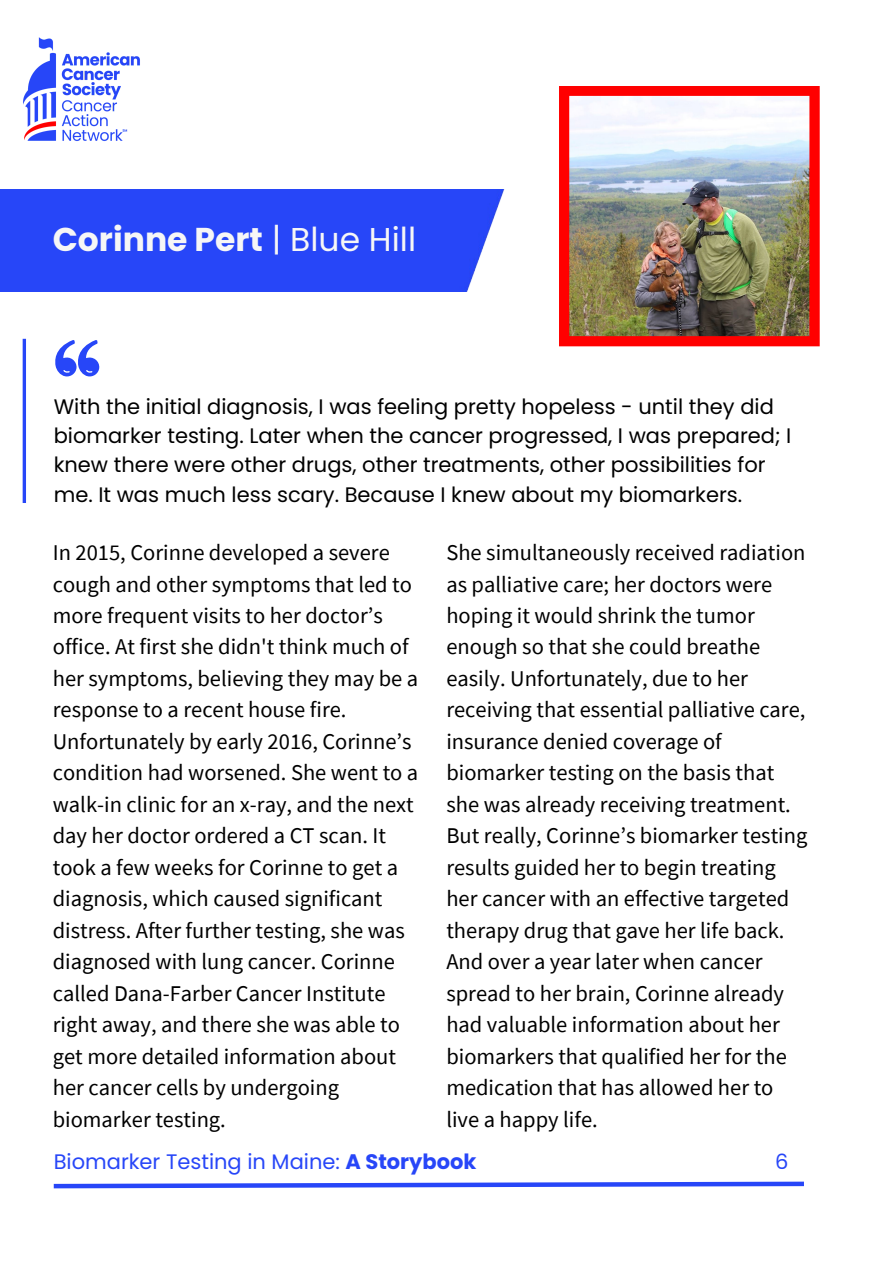
<style>
.page{position:relative;width:893px;height:1264px;background:#fff}
.page>*{position:absolute;margin:0;border:0;box-sizing:border-box;transform-origin:0 0}
.t1{font:700 33px "Poppins";color:#f6f6f6}
.t2{font:22.5px/31.5px "Source Sans Pro";color:#000}
.t3{font:21px/29.2px "Poppins";color:#000}
.t4{font:21px "Poppins";color:#2746f8}
.s1{font-weight:400}
.s2{font-weight:700}
</style>
<div class="page">
<img style="left:23px;top:37px;width:117px;height:104px">
<div style="left:0;top:189px;width:505px;height:103px;background:#2746f8"></div>
<svg style="left:55px;top:340px;width:44px;height:36px"></svg>
<hr style="left:23px;top:339px;width:3px;height:164px;background:#2746f8">
<svg style="left:53px;top:1181px;width:751px;height:8px"></svg>
<img style="left:559px;top:86px;width:260px;height:260px">
<p class="t1" style="left:53px;top:217px;width:365px">Corinne Pert <span class="s1">| Blue Hill</span></p>
<p class="t3" style="left:54px;top:392px;width:739px">With the initial diagnosis, I was feeling pretty hopeless - until they did biomarker testing. Later when the cancer progressed, I was prepared; I knew there were other drugs, other treatments, other possibilities for me. It was much less scary. Because I knew about my biomarkers.</p>
<p class="t2" style="left:53px;top:536px;width:367px">In 2015, Corinne developed a severe cough and other symptoms that led to more frequent visits to her doctor’s office. At first she didn't think much of her symptoms, believing they may be a response to a recent house fire.<br>Unfortunately by early 2016, Corinne’s condition had worsened. She went to a walk-in clinic for an x-ray, and the next day her doctor ordered a CT scan. It took a few weeks for Corinne to get a diagnosis, which caused significant distress. After further testing, she was diagnosed with lung cancer. Corinne called Dana-Farber Cancer Institute right away, and there she was able to get more detailed information about her cancer cells by undergoing biomarker testing.</p>
<p class="t4" style="left:54px;top:1146px;width:424px">Biomarker Testing in Maine: <span class="s2">A Storybook</span></p>
<p class="t4" style="left:775px;top:1146px;width:15px">6</p>
<p class="t2" style="left:446px;top:536px;width:362px">She simultaneously received radiation as palliative care; her doctors were hoping it would shrink the tumor enough so that she could breathe easily. Unfortunately, due to her receiving that essential palliative care, insurance denied coverage of biomarker testing on the basis that she was already receiving treatment.<br>But really, Corinne’s biomarker testing results guided her to begin treating her cancer with an effective targeted therapy drug that gave her life back.<br>And over a year later when cancer spread to her brain, Corinne already had valuable information about her biomarkers that qualified her for the medication that has allowed her to live a happy life.</p>
</div>
